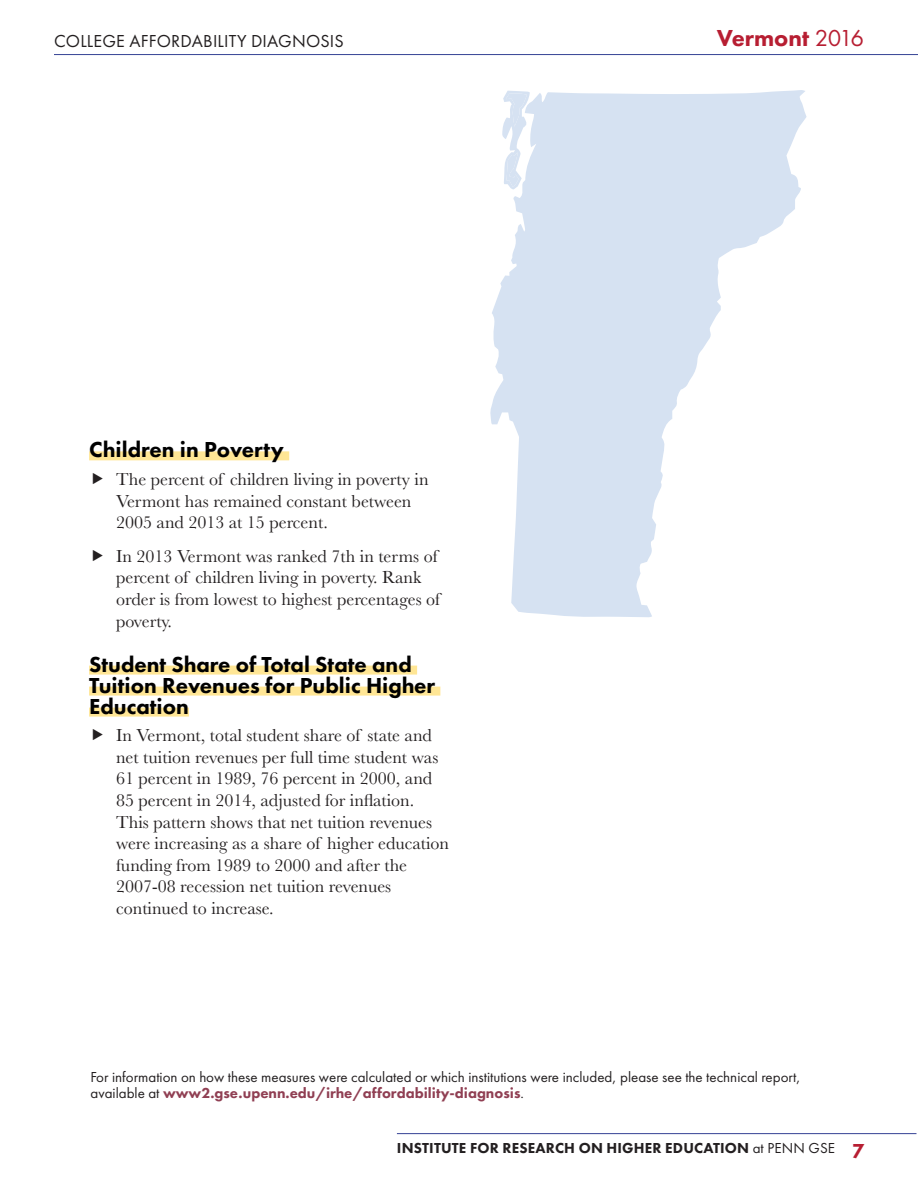
<style>
.page{position:relative;width:918px;height:1188px;background:#fff}
.page>*{position:absolute;margin:0;border:0;box-sizing:border-box;transform-origin:0 0}
.t1{font:800 24px "Futura PT";color:#b71e32}
.t2{font:800 22.5px/21px "Futura PT";color:#000}
.t3{font:800 21px "Futura PT";color:#b71e32}
.t4{font:18px/21.6px "Baskerville";color:#231f20}
.t5{font:18px "Futura PT";letter-spacing:.01em;color:#231f20}
.t6{font:15px/16.5px "Futura PT";color:#231f20}
.t7{font:800 15px "Futura PT";letter-spacing:.01em;color:#231f20}
.s1{font-weight:400}
.s2{font-weight:800;color:#903f53}
</style>
<div class="page">
<hr style="left:54px;top:54px;width:864px;height:1px;background:#354294">
<hr style="left:397px;top:1133px;width:519px;height:1px;background:#354294">
<div style="left:89px;top:666px;width:328px;height:9px;background:#ffe695"></div>
<div style="left:89px;top:708px;width:100px;height:9px;background:#ffe695"></div>
<div style="left:89px;top:451px;width:200px;height:9px;background:#ffe695"></div>
<div style="left:89px;top:687px;width:351px;height:9px;background:#ffe695"></div>
<svg style="left:490px;top:90px;width:317px;height:527px;fill:#d6e2f2"></svg>
<svg style="left:502px;top:91px;width:28px;height:98px"></svg>
<p class="t5" style="left:54px;top:30px;width:291px">COLLEGE AFFORDABILITY DIAGNOSIS</p>
<h3 class="t2" style="left:89px;top:439px;width:196px">Children in Poverty</h3>
<p class="t4" style="left:116px;top:469px;width:314px">The percent of children living in poverty in</p>
<p class="t4" style="left:116px;top:490px;width:297px">Vermont has remained constant between</p>
<p class="t4" style="left:116px;top:512px;width:213px">2005 and 2013 at 15 percent.</p>
<p class="t4" style="left:116px;top:545px;width:325px">In 2013 Vermont was ranked 7th in terms of percent of children living in poverty. Rank order is from lowest to highest percentages of poverty.</p>
<h3 class="t2" style="left:89px;top:653px;width:348px">Student Share of Total State and<br>Tuition Revenues for Public Higher<br>Education</h3>
<p class="t4" style="left:116px;top:725px;width:324px">In Vermont, total student share of state and net tuition revenues per full time student was</p>
<p class="t4" style="left:116px;top:768px;width:318px">61 percent in 1989, 76 percent in 2000, and<br>85 percent in 2014, adjusted for inflation.</p>
<p class="t4" style="left:116px;top:811px;width:335px">This pattern shows that net tuition revenues were increasing as a share of higher education</p>
<p class="t4" style="left:116px;top:854px;width:293px">funding from 1989 to 2000 and after the<br>2007-08 recession net tuition revenues</p>
<p class="t4" style="left:116px;top:898px;width:159px">continued to increase.</p>
<h1 class="t1" style="left:717px;top:23px;width:149px">Vermont <span class="s1">2016</span></h1>
<p class="t6" style="left:90px;top:1068px;width:712px">For information on how these measures were calculated or which institutions were included, please see the technical report, available at <span class="s2">www2.gse.upenn.edu/irhe/affordability-diagnosis</span>.</p>
<p class="t7" style="left:397px;top:1139px;width:440px">INSTITUTE FOR RESEARCH ON HIGHER EDUCATION <span class="s1">at PENN GSE</span></p>
<p class="t3" style="left:852px;top:1138px;width:14px">7</p>
</div>
